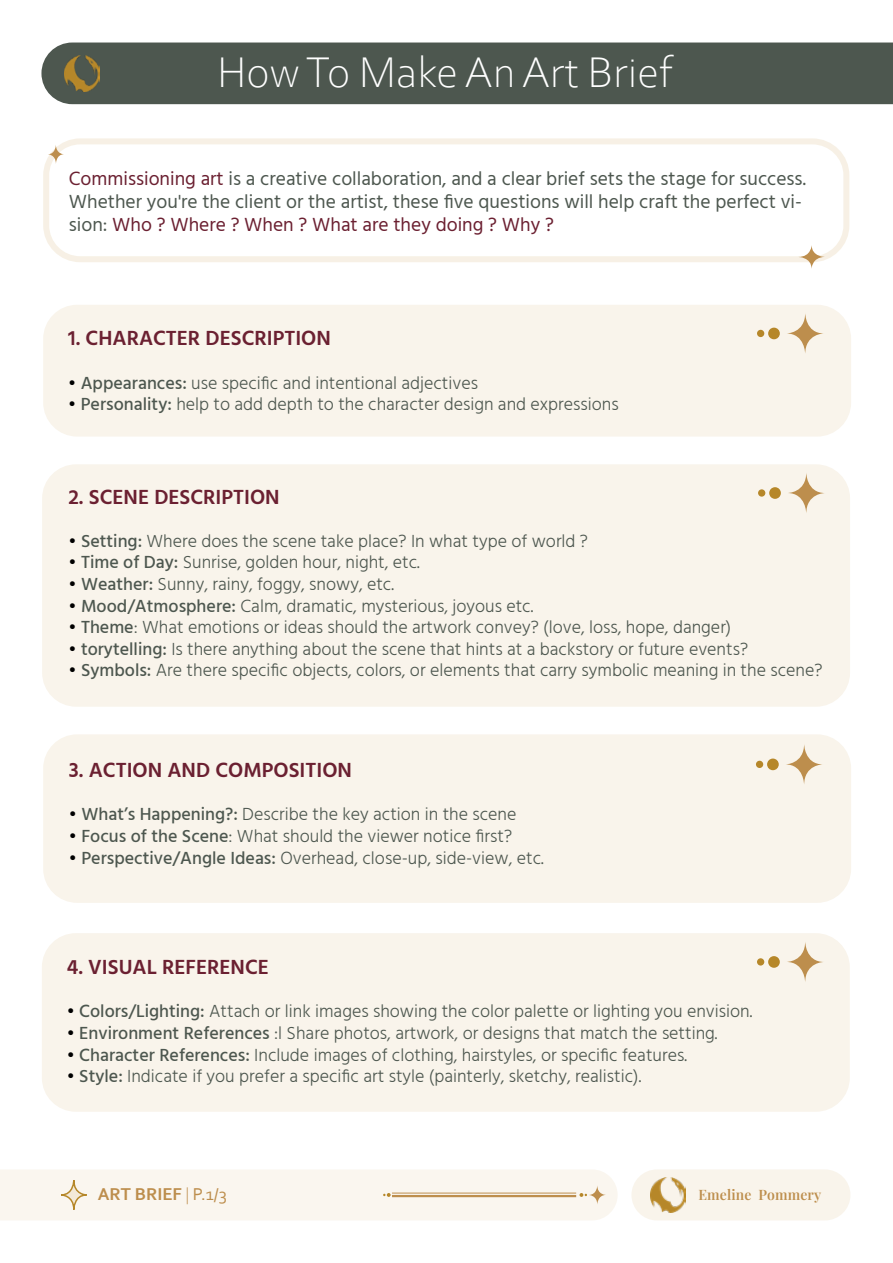
<style>
.page{position:relative;width:893px;height:1263px;background:#fff}
.page>*{position:absolute;margin:0;border:0;box-sizing:border-box;transform-origin:0 0}
.t1{font:300 45px "Corbel";color:#fff}
.t2{font:600 21px "Hind";color:#6b2031}
.t3{font:19.5px/23.4px "Hind";color:#4d574f}
.t4{font:300 18px "Hind";color:#4d574f}
.t5{font:700 18px "Corbel";color:#bd8e4d}
.t6{font:14.25px "Playfair Display";letter-spacing:.01em;color:#bd8e4d}
.s1{color:#6b2031}
.s2{font-weight:400;color:#000}
.s3{font-weight:500}
.s4{font-weight:300}
.s5{font-weight:400}
</style>
<div class="page">
<div style="left:43px;top:138px;width:806px;height:124px;border:6px solid #f3e9d7;border-radius:34px"></div>
<div style="left:42px;top:933px;width:808px;height:179px;background:#f9f4eb;border-radius:34px"></div>
<div style="left:43px;top:734px;width:808px;height:169px;background:#f9f4eb;border-radius:34px"></div>
<div style="left:41px;top:43px;width:852px;height:61px;background:#4d574f"></div>
<div style="left:42px;top:464px;width:808px;height:243px;background:#f9f4eb;border-radius:34px"></div>
<div style="left:43px;top:305px;width:808px;height:132px;background:#f9f4eb;border-radius:34px"></div>
<div style="left:631px;top:1169px;width:219px;height:51px;background:#f9f4eb;border-radius:26px"></div>
<div style="left:0;top:1170px;width:618px;height:50px;background:#faf6ef"></div>
<img style="left:651px;top:1177px;width:35px;height:35px">
<svg style="left:785px;top:744px;width:38px;height:41px"></svg>
<div style="left:767px;top:758px;width:12px;height:12px;background:#b68729;border-radius:50%"></div>
<div style="left:756px;top:761px;width:7px;height:7px;background:#b68729;border-radius:50%"></div>
<svg style="left:61px;top:1180px;width:26px;height:30px"></svg>
<div style="left:60px;top:1179px;width:27px;height:31px;border:2px solid #b58729;border-radius:50%"></div>
<svg style="left:798px;top:245px;width:27px;height:24px"></svg>
<svg style="left:48px;top:144px;width:16px;height:20px"></svg>
<img style="left:64px;top:56px;width:35px;height:35px">
<svg style="left:786px;top:313px;width:38px;height:41px"></svg>
<div style="left:768px;top:328px;width:12px;height:11px;background:#b68729;border-radius:50%"></div>
<div style="left:757px;top:330px;width:7px;height:7px;background:#b68729;border-radius:50%"></div>
<svg style="left:787px;top:472px;width:38px;height:42px"></svg>
<div style="left:769px;top:487px;width:12px;height:12px;background:#b68729;border-radius:50%"></div>
<div style="left:758px;top:489px;width:7px;height:8px;background:#b68729;border-radius:50%"></div>
<svg style="left:786px;top:941px;width:38px;height:42px"></svg>
<div style="left:768px;top:956px;width:12px;height:12px;background:#b68729;border-radius:50%"></div>
<div style="left:757px;top:958px;width:7px;height:7px;background:#b68729;border-radius:50%"></div>
<h1 class="t1" style="left:218px;top:43px;width:457px">How To Make An Art Brief</h1>
<p class="t3" style="left:69px;top:167px;width:738px"><span class="s1">Commissioning art</span> is a creative collaboration, and a clear brief sets the stage for success.<br>Whether you're the client or the artist, these five questions will help craft the perfect vi&shy;sion: <span class="s1">Who ? Where ? When ? What are they doing ? Why ?</span></p>
<p class="t2" style="left:68px;top:324px;width:264px">1. CHARACTER DESCRIPTION</p>
<p class="t4" style="left:68px;top:371px;width:411px"><span class="s2">•</span> <span class="s3">Appearances:</span> use specific and intentional adjectives</p>
<p class="t4" style="left:68px;top:392px;width:552px"><span class="s2">•</span> <span class="s3">Personality:</span> help to add depth to the character design and expressions</p>
<p class="t2" style="left:68px;top:482px;width:213px">2. SCENE DESCRIPTION</p>
<p class="t4" style="left:68px;top:529px;width:521px"><span class="s2">•</span> <span class="s3">Setting:</span> Where does the scene take place? In what type of world ?</p>
<p class="t4" style="left:68px;top:551px;width:353px"><span class="s2">•</span> <span class="s3">Time of Day:</span> Sunrise, golden hour, night, etc.</p>
<p class="t4" style="left:68px;top:572px;width:327px"><span class="s2">•</span> <span class="s3">Weather:</span> Sunny, rainy, foggy, snowy, etc.</p>
<p class="t4" style="left:68px;top:594px;width:466px"><span class="s2">•</span> <span class="s3">Mood/Atmosphere:</span> Calm, dramatic, mysterious, joyous etc.</p>
<p class="t4" style="left:68px;top:615px;width:664px"><span class="s2">•</span> <span class="s3">Theme</span>: What emotions or ideas should the artwork convey? (love, loss, hope, danger)</p>
<p class="t4" style="left:68px;top:637px;width:681px"><span class="s2">•</span> <span class="s3">torytelling:</span> Is there anything about the scene that hints at a backstory or future events?</p>
<p class="t4" style="left:68px;top:659px;width:755px"><span class="s2">•</span> <span class="s3">Symbols:</span> Are there specific objects, colors, or elements that carry symbolic meaning in the scene?</p>
<p class="t2" style="left:69px;top:756px;width:285px">3. ACTION AND COMPOSITION</p>
<p class="t4" style="left:69px;top:803px;width:449px"><span class="s2">•</span> <span class="s3">What’s Happening?:</span> Describe the key action in the scene</p>
<p class="t4" style="left:69px;top:824px;width:445px"><span class="s2">•</span> <span class="s3">Focus of the Scene</span>: What should the viewer notice first?</p>
<p class="t4" style="left:69px;top:846px;width:476px"><span class="s2">•</span> <span class="s3">Perspective/Angle Ideas:</span> Overhead, close-up, side-view, etc.</p>
<p class="t2" style="left:67px;top:952px;width:204px">4. VISUAL REFERENCE</p>
<p class="t4" style="left:67px;top:999px;width:687px"><span class="s2">•</span> <span class="s3">Colors/Lighting:</span> Attach or link images showing the color palette or lighting you envision.</p>
<p class="t4" style="left:67px;top:1021px;width:652px"><span class="s2">•</span> <span class="s3">Environment References</span> :l Share photos, artwork, or designs that match the setting.</p>
<p class="t4" style="left:67px;top:1043px;width:622px"><span class="s2">•</span> <span class="s3">Character References:</span> Include images of clothing, hairstyles, or specific features.</p>
<p class="t4" style="left:67px;top:1064px;width:576px"><span class="s2">•</span> <span class="s3">Style:</span> Indicate if you prefer a specific art style (painterly, sketchy, realistic).</p>
<p class="t5" style="left:98px;top:1182px;width:131px">ART BRIEF <span class="s4">|</span> <span class="s5">P.1/3</span></p>
<p class="t6" style="left:698px;top:1183px;width:124px">Emeline Pommery</p>
</div>
